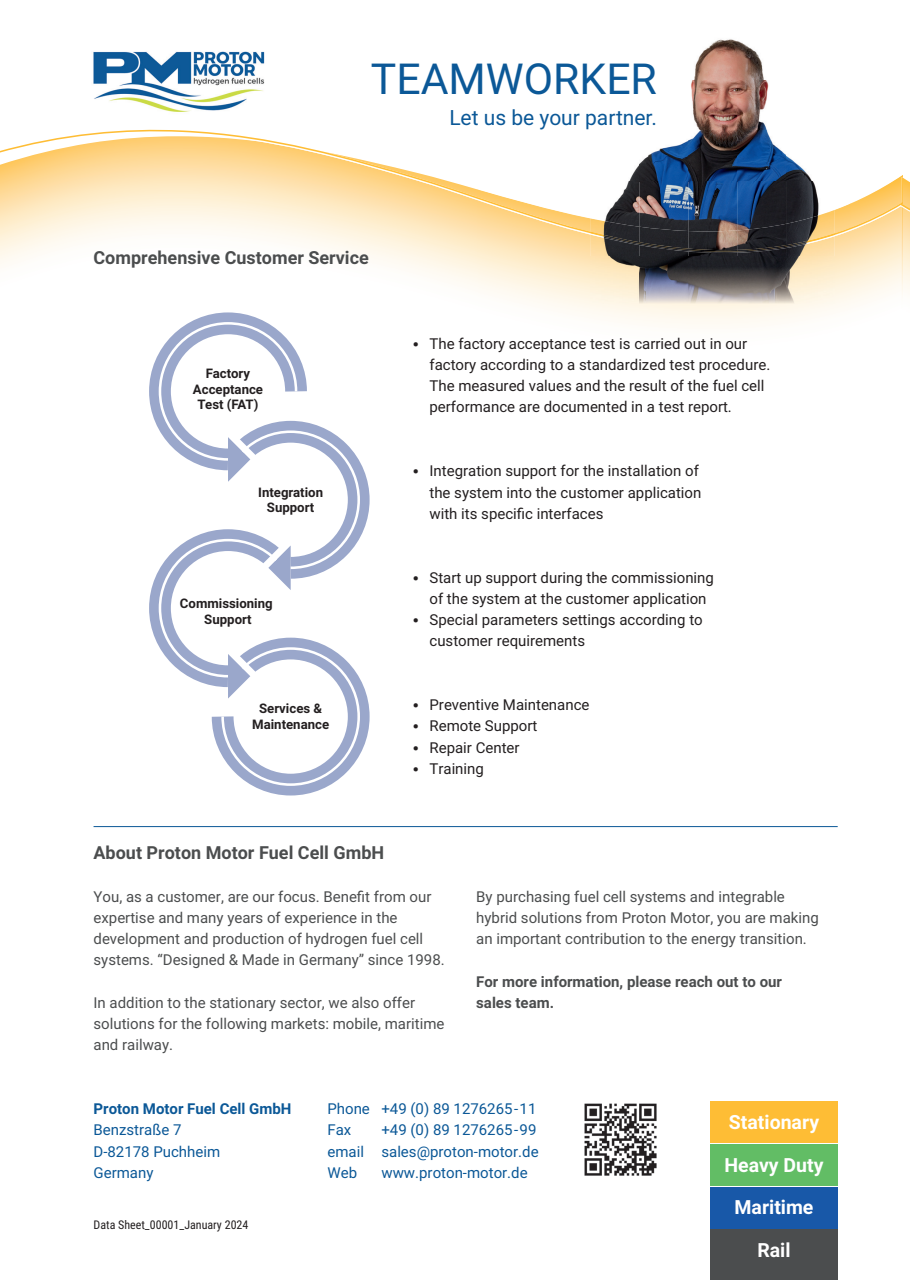
<style>
.page{position:relative;width:910px;height:1280px;background:#fff}
.page>*{position:absolute;margin:0;border:0;box-sizing:border-box;transform-origin:0 0}
.t1{font:42.75px "Roboto";color:#0b5897}
.t2{font:21px "Roboto";color:#0b5897}
.t3{font:700 19.5px/42.5px "Roboto";color:#fff;text-align:center}
.t4{font:700 18px "Roboto";color:#4b4d4e}
.t5{font:15px/21.3px "Roboto";color:#231f20}
.t6{font:15px/21.3px "Roboto";color:#4b4d4e}
.t7{font:15px/21.3px "Roboto";color:#0b5897}
.t8{font:700 15px/21.3px "Roboto";color:#4b4d4e}
.t9{font:700 15px "Roboto";color:#0b5897}
.t10{font:700 13.2px/15.9px "Roboto";color:#231f20;text-align:center}
.t11{font:12px "Roboto Condensed";color:#231f20}
.s1{font-family:"PT Sans"}
</style>
<div class="page">
<svg style="left:0;top:129px;width:901px;height:125px"></svg>
<svg style="left:901px;top:175px;width:9px;height:122px"></svg>
<img style="left:584px;top:1103px;width:73px;height:73px">
<img style="left:591px;top:39px;width:244px;height:142px">
<img style="left:591px;top:181px;width:48px;height:37px">
<img style="left:639px;top:181px;width:147px;height:49px">
<img style="left:786px;top:181px;width:49px;height:29px">
<img style="left:591px;top:218px;width:49px;height:85px">
<img style="left:639px;top:227px;width:49px;height:76px">
<img style="left:688px;top:230px;width:49px;height:73px">
<img style="left:737px;top:224px;width:49px;height:79px">
<img style="left:786px;top:210px;width:49px;height:93px">
<img style="left:591px;top:252px;width:146px;height:1px">
<img style="left:737px;top:252px;width:98px;height:1px">
<img style="left:591px;top:232px;width:244px;height:20px">
<img style="left:93px;top:51px;width:172px;height:61px">
<hr style="left:94px;top:826px;width:744px;height:1px;background:#0b5897">
<svg style="left:149px;top:312px;width:221px;height:484px"></svg>
<div style="left:710px;top:1144px;width:128px;height:41px;background:#62bd65"></div>
<div style="left:710px;top:1102px;width:128px;height:41px;background:#febd35"></div>
<div style="left:710px;top:1187px;width:128px;height:41px;background:#1858a8"></div>
<div style="left:710px;top:1229px;width:128px;height:51px;background:#4b4d4e"></div>
<h1 class="t1" style="left:371px;top:48px;width:288px">TEAMWORKER</h1>
<h2 class="t2" style="left:449px;top:103px;width:209px">Let us be your partner.</h2>
<p class="t4" style="left:94px;top:245px;width:277px">Comprehensive Customer Service</p>
<p class="t10" style="left:193px;top:365px;width:72px">Factory<br>Acceptance<br>Test (FAT)</p>
<p class="t10" style="left:258px;top:483px;width:66px">Integration<br>Support</p>
<p class="t10" style="left:180px;top:595px;width:94px">Commissioning<br>Support</p>
<p class="t10" style="left:252px;top:700px;width:79px">Services &amp;<br>Maintenance</p>
<p class="t5" style="left:429px;top:332px;width:342px;text-indent:-17px"><span class="s1">•</span> The factory acceptance test is carried out in our factory according to a standardized test procedure.<br>The measured values and the result of the fuel cell performance are documented in a test report.</p>
<p class="t5" style="left:429px;top:460px;width:273px;text-indent:-17px"><span class="s1">•</span> Integration support for the installation of the system into the customer application with its specific interfaces</p>
<p class="t5" style="left:429px;top:566px;width:286px;text-indent:-17px"><span class="s1">•</span> Start up support during the commissioning of the system at the customer application</p>
<p class="t5" style="left:429px;top:608px;width:275px;text-indent:-17px"><span class="s1">•</span> Special parameters settings according to customer requirements</p>
<p class="t5" style="left:412px;top:694px;width:179px"><span class="s1">•</span> Preventive Maintenance</p>
<p class="t5" style="left:412px;top:715px;width:126px"><span class="s1">•</span> Remote Support</p>
<p class="t5" style="left:412px;top:736px;width:109px"><span class="s1">•</span> Repair Center</p>
<p class="t5" style="left:412px;top:757px;width:73px"><span class="s1">•</span> Training</p>
<p class="t4" style="left:94px;top:840px;width:292px">About Proton Motor Fuel Cell GmbH</p>
<p class="t6" style="left:94px;top:885px;width:353px">You, as a customer, are our focus. Benefit from our expertise and many years of experience in the development and production of hydrogen fuel cell systems. “Designed &amp; Made in Germany” since 1998.</p>
<p class="t6" style="left:94px;top:991px;width:352px">In addition to the stationary sector, we also offer solutions for the following markets: mobile, maritime and railway.</p>
<p class="t6" style="left:476px;top:885px;width:344px">By purchasing fuel cell systems and integrable hybrid solutions from Proton Motor, you are making an important contribution to the energy transition.</p>
<p class="t8" style="left:476px;top:970px;width:307px">For more information, please reach out to our sales team.</p>
<p class="t9" style="left:94px;top:1098px;width:199px">Proton Motor Fuel Cell GmbH</p>
<p class="t7" style="left:94px;top:1119px;width:128px">Benzstraße 7<br>D-82178 Puchheim<br>Germany</p>
<p class="t11" style="left:94px;top:1216px;width:156px">Data Sheet_00001_January 2024</p>
<p class="t7" style="left:327px;top:1097px;width:211px">Phone +49 (0) 89 1276265-11<br>Fax</p>
<p class="t7" style="left:327px;top:1119px;width:213px;text-indent:54px">+49 (0) 89 1276265-99 email sales@proton-motor.de<br>Web</p>
<p class="t7" style="left:381px;top:1161px;width:148px">www.proton-motor.de</p>
<h3 class="t3" style="left:729px;top:1100px;width:92px">Stationary</h3>
<h3 class="t3" style="left:724px;top:1143px;width:101px">Heavy Duty</h3>
<h3 class="t3" style="left:734px;top:1185px;width:81px">Maritime<br>Rail</h3>
</div>
